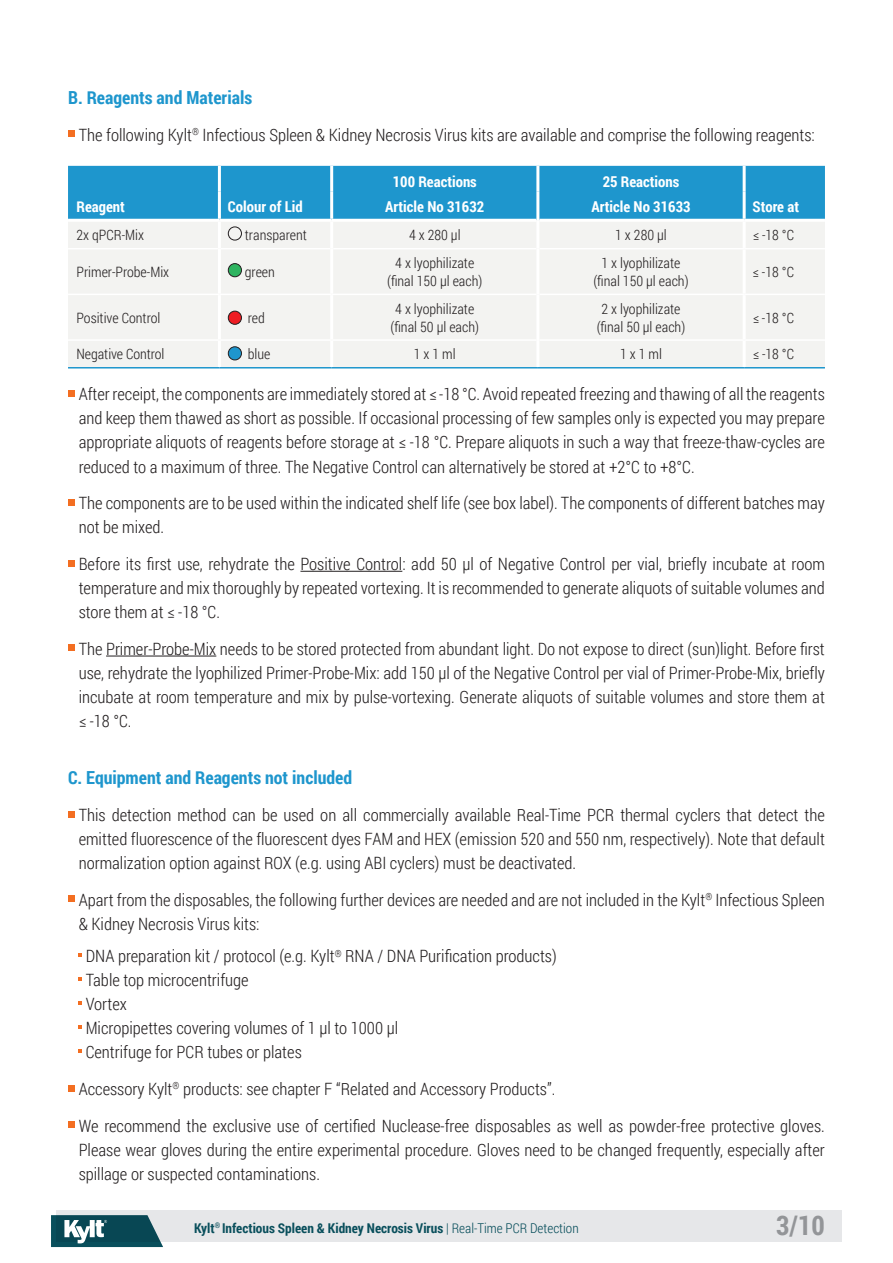
<style>
.page{position:relative;width:893px;height:1263px;background:#fff}
.page>*{position:absolute;margin:0;border:0;box-sizing:border-box;transform-origin:0 0}
.t1{font:700 27px "Roboto Condensed";color:#939598}
.t2{font:700 18px "Roboto Condensed";color:#1e96cd}
.t3{font:300 16.95px/24px "Roboto Condensed";color:#231f20}
.t4{font:700 15px "Roboto Condensed";color:#fff}
.t5{font:300 14.25px/18px "Roboto Condensed";color:#231f20;text-align:center}
.t6{font:700 13.5px "Roboto Condensed";color:#094f5c}
.s1{font-weight:300}
</style>
<div class="page">
<div style="left:56px;top:1210px;width:786px;height:32px;background:#e6e7e9"></div>
<svg style="left:51px;top:1215px;width:112px;height:32px;background:#3a6d78"></svg>
<svg style="left:68px;top:131px;width:6px;height:6px"></svg>
<div style="left:68px;top:166px;width:757px;height:53px;background:#1e96cd"></div>
<div style="left:68px;top:222px;width:757px;height:145px;background:#f3f3f1"></div>
<hr style="left:68px;top:248px;width:150px;height:1px;background:#fff">
<hr style="left:221px;top:248px;width:109px;height:1px;background:#fff">
<hr style="left:333px;top:248px;width:203px;height:1px;background:#fff">
<hr style="left:539px;top:248px;width:205px;height:1px;background:#fff">
<hr style="left:68px;top:294px;width:151px;height:1px;background:#fff">
<hr style="left:332px;top:294px;width:204px;height:1px;background:#fff">
<hr style="left:539px;top:294px;width:205px;height:1px;background:#fff">
<hr style="left:68px;top:339px;width:151px;height:2px;background:#fff">
<hr style="left:332px;top:339px;width:204px;height:2px;background:#fff">
<hr style="left:539px;top:339px;width:205px;height:2px;background:#fff">
<hr style="left:68px;top:367px;width:151px;height:1px;background:#1e96cd">
<hr style="left:219px;top:367px;width:113px;height:1px;background:#1e96cd">
<hr style="left:332px;top:367px;width:206px;height:1px;background:#1e96cd">
<hr style="left:538px;top:367px;width:206px;height:1px;background:#1e96cd">
<hr style="left:218px;top:222px;width:3px;height:27px;background:#fff">
<hr style="left:330px;top:222px;width:3px;height:27px;background:#fff">
<hr style="left:218px;top:249px;width:3px;height:45px;background:#fff">
<hr style="left:330px;top:249px;width:3px;height:45px;background:#fff">
<hr style="left:218px;top:341px;width:3px;height:26px;background:#fff">
<hr style="left:330px;top:341px;width:3px;height:26px;background:#fff">
<hr style="left:218px;top:166px;width:3px;height:26px;background:#fff">
<hr style="left:218px;top:192px;width:3px;height:27px;background:#fff">
<hr style="left:330px;top:192px;width:3px;height:27px;background:#fff">
<hr style="left:330px;top:166px;width:3px;height:26px;background:#fff">
<hr style="left:536px;top:220px;width:3px;height:29px;background:#fff">
<hr style="left:743px;top:222px;width:3px;height:26px;background:#fff">
<hr style="left:536px;top:249px;width:3px;height:45px;background:#fff">
<hr style="left:743px;top:249px;width:3px;height:45px;background:#fff">
<hr style="left:536px;top:294px;width:3px;height:46px;background:#fff">
<hr style="left:743px;top:295px;width:3px;height:44px;background:#fff">
<hr style="left:536px;top:340px;width:3px;height:27px;background:#fff">
<hr style="left:743px;top:341px;width:3px;height:26px;background:#fff">
<hr style="left:744px;top:248px;width:81px;height:1px;background:#fff">
<hr style="left:744px;top:294px;width:81px;height:1px;background:#fff">
<hr style="left:744px;top:339px;width:81px;height:2px;background:#fff">
<hr style="left:744px;top:367px;width:81px;height:1px;background:#1e96cd">
<hr style="left:536px;top:166px;width:3px;height:26px;background:#fff">
<hr style="left:743px;top:166px;width:3px;height:26px;background:#fff">
<hr style="left:536px;top:192px;width:3px;height:28px;background:#fff">
<hr style="left:743px;top:192px;width:3px;height:27px;background:#fff">
<hr style="left:218px;top:295px;width:3px;height:44px;background:#fff">
<hr style="left:219px;top:294px;width:113px;height:1px;background:#fff">
<hr style="left:330px;top:295px;width:3px;height:44px;background:#fff">
<hr style="left:219px;top:339px;width:113px;height:2px;background:#fff">
<div style="left:228px;top:227px;width:14px;height:13px;border:1px solid #231f20;border-radius:50%"></div>
<div style="left:228px;top:264px;width:13px;height:13px;background:#2eb460;border-radius:50%"></div>
<div style="left:228px;top:263px;width:14px;height:14px;border:1px solid #231f20;border-radius:50%"></div>
<div style="left:228px;top:311px;width:13px;height:13px;background:#ee1d23;border-radius:50%"></div>
<div style="left:228px;top:311px;width:14px;height:14px;border:1px solid #231f20;border-radius:50%"></div>
<div style="left:228px;top:347px;width:13px;height:13px;background:#1e96cd;border-radius:50%"></div>
<div style="left:228px;top:346px;width:14px;height:14px;border:1px solid #231f20;border-radius:50%"></div>
<hr style="left:300px;top:571px;width:102px;height:1px;background:#231f20">
<hr style="left:106px;top:656px;width:110px;height:1px;background:#231f20">
<div style="left:68px;top:390px;width:6px;height:7px;background:#f36e21"></div>
<svg style="left:68px;top:499px;width:6px;height:6px"></svg>
<svg style="left:68px;top:560px;width:6px;height:6px"></svg>
<svg style="left:68px;top:645px;width:6px;height:6px"></svg>
<svg style="left:68px;top:811px;width:6px;height:6px"></svg>
<svg style="left:68px;top:896px;width:6px;height:6px"></svg>
<svg style="left:79px;top:953px;width:3px;height:4px"></svg>
<svg style="left:79px;top:977px;width:3px;height:4px"></svg>
<svg style="left:79px;top:1001px;width:3px;height:4px"></svg>
<svg style="left:79px;top:1025px;width:3px;height:4px"></svg>
<svg style="left:79px;top:1049px;width:3px;height:4px"></svg>
<svg style="left:68px;top:1085px;width:6px;height:6px"></svg>
<svg style="left:68px;top:1122px;width:6px;height:6px"></svg>
<p class="t2" style="left:68px;top:85px;width:186px">B. Reagents and Materials</p>
<p class="t3" style="left:79px;top:122px;width:738px">The following Kylt<sup>®</sup> Infectious Spleen &amp; Kidney Necrosis Virus kits are available and comprise the following reagents:</p>
<p class="t4" style="left:393px;top:171px;width:86px">100 Reactions</p>
<p class="t4" style="left:603px;top:171px;width:78px">25 Reactions</p>
<p class="t4" style="left:77px;top:196px;width:50px">Reagent</p>
<p class="t4" style="left:228px;top:196px;width:76px">Colour of Lid</p>
<p class="t4" style="left:385px;top:196px;width:101px">Article No 31632</p>
<p class="t4" style="left:591px;top:196px;width:101px">Article No 31633</p>
<p class="t4" style="left:753px;top:196px;width:48px">Store at</p>
<p class="t5" style="left:77px;top:226px;width:69px">2x qPCR-Mix</p>
<p class="t5" style="left:245px;top:226px;width:64px">transparent</p>
<p class="t5" style="left:409px;top:226px;width:53px">4 x 280 μl</p>
<p class="t5" style="left:615px;top:226px;width:53px">1 x 280 μl</p>
<p class="t5" style="left:753px;top:226px;width:43px">≤ -18 °C</p>
<p class="t5" style="left:77px;top:262px;width:94px">Primer-Probe-Mix</p>
<p class="t5" style="left:245px;top:262px;width:32px">green</p>
<p class="t5" style="left:387px;top:253px;width:97px">4 x lyophilizate (final 150 μl each)</p>
<p class="t5" style="left:593px;top:253px;width:97px">1 x lyophilizate (final 150 μl each)</p>
<p class="t5" style="left:753px;top:262px;width:43px">≤ -18 °C</p>
<p class="t5" style="left:77px;top:308px;width:85px">Positive Control</p>
<p class="t5" style="left:248px;top:308px;width:19px">red</p>
<p class="t5" style="left:390px;top:299px;width:90px">4 x lyophilizate (final 50 µl each)</p>
<p class="t5" style="left:597px;top:299px;width:90px">2 x lyophilizate (final 50 µl each)</p>
<p class="t5" style="left:753px;top:308px;width:43px">≤ -18 °C</p>
<p class="t5" style="left:77px;top:345px;width:89px">Negative Control</p>
<p class="t5" style="left:248px;top:345px;width:24px">blue</p>
<p class="t5" style="left:414px;top:345px;width:43px">1 x 1 ml</p>
<p class="t5" style="left:620px;top:345px;width:43px">1 x 1 ml</p>
<p class="t5" style="left:753px;top:345px;width:43px">≤ -18 °C</p>
<p class="t3" style="left:79px;top:382px;width:748px;text-align:justify">After receipt, the components are immediately stored at ≤ -18 °C. Avoid repeated freezing and thawing of all the reagents and keep them thawed as short as possible. If occasional processing of few samples only is expected you may prepare appropriate aliquots of reagents before storage at ≤ -18 °C. Prepare aliquots in such a way that freeze-thaw-cycles are reduced to a maximum of three. The Negative Control can alternatively be stored at +2°C to +8°C.</p>
<p class="t3" style="left:79px;top:491px;width:748px">The components are to be used within the indicated shelf life (see box label). The components of different batches may not be mixed.</p>
<p class="t3" style="left:79px;top:551px;width:748px;text-align:justify">Before its first use, rehydrate the Positive Control: add 50 μl of Negative Control per vial, briefly incubate at room temperature and mix thoroughly by repeated vortexing. It is recommended to generate aliquots of suitable volumes and store them at ≤ -18 °C.</p>
<p class="t3" style="left:79px;top:636px;width:748px;text-align:justify">The Primer-Probe-Mix needs to be stored protected from abundant light. Do not expose to direct (sun)light. Before first use, rehydrate the lyophilized Primer-Probe-Mix: add 150 μl of the Negative Control per vial of Primer-Probe-Mix, briefly incubate at room temperature and mix by pulse-vortexing. Generate aliquots of suitable volumes and store them at ≤ -18 °C.</p>
<p class="t2" style="left:68px;top:765px;width:286px">C. Equipment and Reagents not included</p>
<p class="t3" style="left:79px;top:802px;width:748px;text-align:justify">This detection method can be used on all commercially available Real-Time PCR thermal cyclers that detect the emitted fluorescence of the fluorescent dyes FAM and HEX (emission 520 and 550 nm, respectively). Note that default normalization option against ROX (e.g. using ABI cyclers) must be deactivated.</p>
<p class="t3" style="left:79px;top:887px;width:748px">Apart from the disposables, the following further devices are needed and are not included in the Kylt<sup>®</sup> Infectious Spleen &amp; Kidney Necrosis Virus kits:</p>
<p class="t3" style="left:86px;top:944px;width:473px">DNA preparation kit / protocol (e.g. Kylt<sup>®</sup> RNA / DNA Purification products)<br>Table top microcentrifuge<br>Vortex<br>Micropipettes covering volumes of 1 µl to 1000 µl<br>Centrifuge for PCR tubes or plates</p>
<p class="t3" style="left:79px;top:1070px;width:748px;line-height:36.8px">Accessory Kylt<sup>®</sup> products: see chapter F “Related and Accessory Products”.<br>We recommend the exclusive use of certified Nuclease-free disposables as well as powder-free protective gloves.</p>
<p class="t3" style="left:79px;top:1137px;width:748px">Please wear gloves during the entire experimental procedure. Gloves need to be changed frequently, especially after spillage or suspected contaminations.</p>
<p class="t6" style="left:194px;top:1218px;width:386px">Kylt<sup>®</sup> Infectious Spleen &amp; Kidney Necrosis Virus <span class="s1">| Real-Time PCR Detection</span></p>
<h1 class="t1" style="left:776px;top:1206px;width:50px">3/10</h1>
</div>
